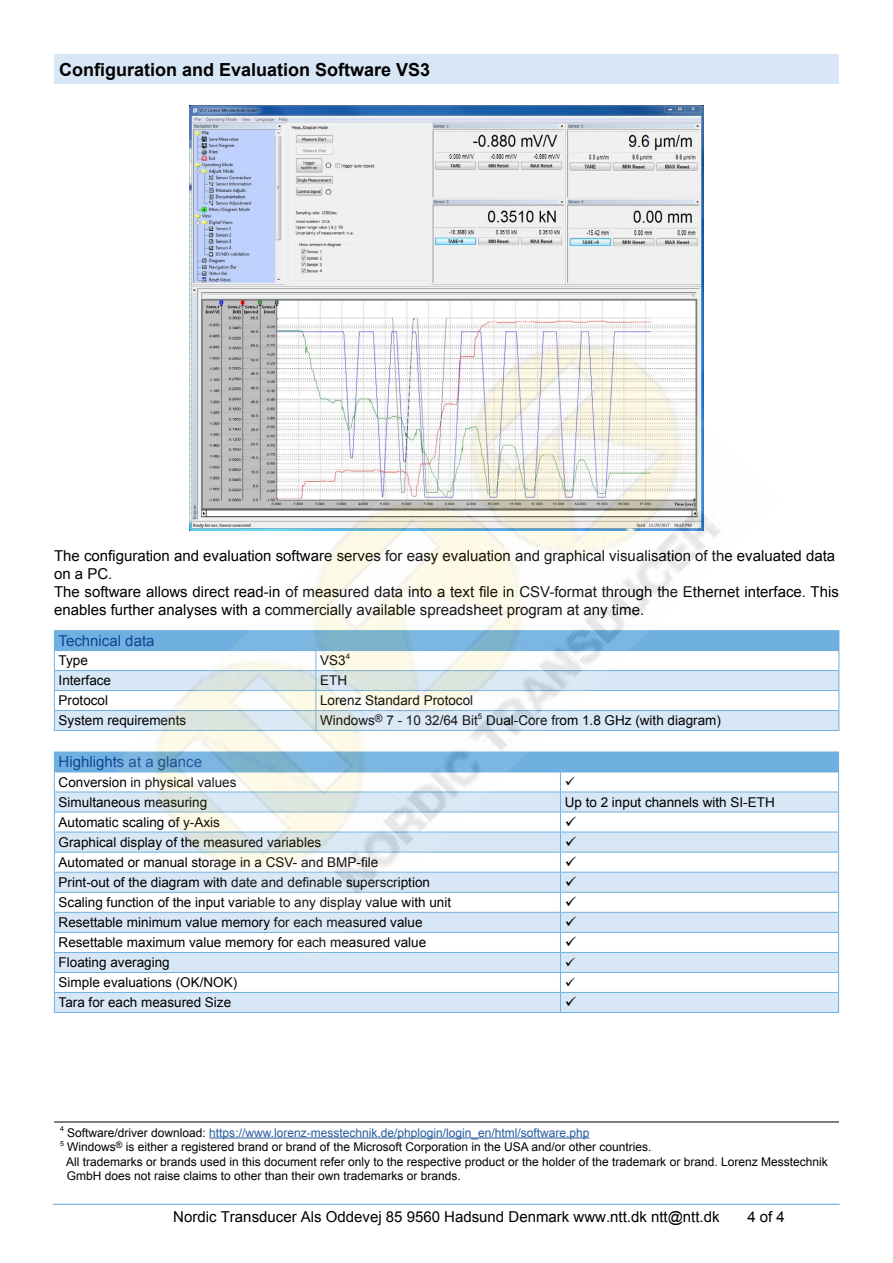
<style>
.page{position:relative;width:893px;height:1263px;background:#fff}
.page>*{position:absolute;margin:0;border:0;box-sizing:border-box;transform-origin:0 0}
.t1{font:700 18px "Arial";color:#000}
.t2{font:15px/18px "Arial";color:#000}
.t3{font:15px "Arial";color:#000}
.t4{font:15px "Arial";color:#104493}
.t5{font:13.5px "Arial";color:#000}
.t6{font:12px/14.4px "Arial";color:#000}
.t7{font:12px "Arial";color:#275b9b}
.t8{font:7.05px "Arial";color:#000}
.s1{color:#000}
</style>
<div class="page">
<hr style="left:53px;top:1204px;width:787px;height:1px;background:#6fb0e0">
<div style="left:54px;top:54px;width:785px;height:30px;background:#d8e7f6"></div>
<img style="left:190px;top:105px;width:513px;height:195px">
<div style="left:54px;top:631px;width:785px;height:20px;background:#6fb0e0"></div>
<svg style="left:55px;top:671px;width:783px;height:59px;fill:#d8e7f6"></svg>
<hr style="left:54px;top:630px;width:262px;height:1px;background:#6fb0e0">
<hr style="left:316px;top:630px;width:523px;height:1px;background:#6fb0e0">
<hr style="left:54px;top:670px;width:262px;height:1px;background:#6fb0e0">
<hr style="left:316px;top:670px;width:523px;height:1px;background:#6fb0e0">
<hr style="left:54px;top:690px;width:262px;height:1px;background:#6fb0e0">
<hr style="left:316px;top:690px;width:523px;height:1px;background:#6fb0e0">
<hr style="left:54px;top:710px;width:262px;height:1px;background:#6fb0e0">
<svg style="left:54px;top:651px;width:1px;height:79px"></svg>
<hr style="left:316px;top:710px;width:523px;height:1px;background:#6fb0e0">
<hr style="left:54px;top:730px;width:262px;height:1px;background:#6fb0e0">
<hr style="left:316px;top:730px;width:523px;height:1px;background:#6fb0e0">
<svg style="left:838px;top:651px;width:1px;height:79px"></svg>
<hr style="left:54px;top:1121px;width:785px;height:1px;background:#000">
<hr style="left:209px;top:1137px;width:381px;height:1px;background:#275b9b">
<div style="left:54px;top:752px;width:785px;height:20px;background:#6fb0e0"></div>
<svg style="left:55px;top:793px;width:783px;height:219px;fill:#d8e7f6"></svg>
<hr style="left:54px;top:772px;width:506px;height:1px;background:#6fb0e0">
<hr style="left:560px;top:772px;width:279px;height:1px;background:#6fb0e0">
<hr style="left:54px;top:792px;width:506px;height:1px;background:#6fb0e0">
<hr style="left:560px;top:792px;width:279px;height:1px;background:#6fb0e0">
<hr style="left:54px;top:811px;width:506px;height:1px;background:#6fb0e0">
<hr style="left:560px;top:811px;width:279px;height:1px;background:#6fb0e0">
<hr style="left:54px;top:832px;width:506px;height:1px;background:#6fb0e0">
<hr style="left:560px;top:832px;width:279px;height:1px;background:#6fb0e0">
<hr style="left:54px;top:852px;width:506px;height:1px;background:#6fb0e0">
<hr style="left:560px;top:852px;width:279px;height:1px;background:#6fb0e0">
<hr style="left:54px;top:872px;width:506px;height:1px;background:#6fb0e0">
<hr style="left:560px;top:872px;width:279px;height:1px;background:#6fb0e0">
<hr style="left:54px;top:892px;width:506px;height:1px;background:#6fb0e0">
<hr style="left:560px;top:892px;width:279px;height:1px;background:#6fb0e0">
<hr style="left:54px;top:912px;width:506px;height:1px;background:#6fb0e0">
<hr style="left:560px;top:912px;width:279px;height:1px;background:#6fb0e0">
<hr style="left:54px;top:932px;width:506px;height:1px;background:#6fb0e0">
<hr style="left:560px;top:932px;width:279px;height:1px;background:#6fb0e0">
<hr style="left:54px;top:952px;width:506px;height:1px;background:#6fb0e0">
<hr style="left:560px;top:952px;width:279px;height:1px;background:#6fb0e0">
<hr style="left:54px;top:972px;width:506px;height:1px;background:#6fb0e0">
<hr style="left:560px;top:972px;width:279px;height:1px;background:#6fb0e0">
<hr style="left:54px;top:992px;width:506px;height:1px;background:#6fb0e0">
<svg style="left:54px;top:772px;width:1px;height:240px"></svg>
<hr style="left:560px;top:992px;width:279px;height:1px;background:#6fb0e0">
<hr style="left:54px;top:1012px;width:506px;height:1px;background:#6fb0e0">
<hr style="left:560px;top:1012px;width:279px;height:1px;background:#6fb0e0">
<svg style="left:838px;top:772px;width:1px;height:240px"></svg>
<img style="left:115px;top:300px;width:663px;height:663px">
<svg style="left:560px;top:772px;width:16px;height:240px"></svg>
<h1 class="t1" style="left:59px;top:57px;width:373px">Configuration and Evaluation Software VS3</h1>
<p class="t2" style="left:54px;top:547px;width:786px">The configuration and evaluation software serves for easy evaluation and graphical visualisation of the evaluated data on a PC.<br>The software allows direct read-in of measured data into a text file in CSV-format through the Ethernet interface. This enables further analyses with a commercially available spreadsheet program at any time.</p>
<p class="t4" style="left:59px;top:631px;width:97px">Technical data</p>
<p class="t5" style="left:59px;top:652px;width:31px">Type</p>
<p class="t5" style="left:320px;top:652px;width:31px">VS3<sup>4</sup></p>
<p class="t5" style="left:59px;top:672px;width:54px">Interface</p>
<p class="t5" style="left:320px;top:672px;width:28px">ETH</p>
<p class="t5" style="left:59px;top:692px;width:51px">Protocol</p>
<p class="t5" style="left:320px;top:692px;width:155px">Lorenz Standard Protocol</p>
<p class="t5" style="left:59px;top:712px;width:129px">System requirements</p>
<p class="t5" style="left:320px;top:712px;width:402px">Windows<sup>®</sup> 7 - 10 32/64 Bit<sup>5</sup> Dual-Core from 1.8 GHz (with diagram)</p>
<p class="t4" style="left:59px;top:752px;width:145px">Highlights at a glance</p>
<p class="t5" style="left:59px;top:773px;width:179px">Conversion in physical values</p>
<p class="t5" style="left:59px;top:793px;width:150px">Simultaneous measuring</p>
<p class="t5" style="left:565px;top:793px;width:212px">Up to 2 input channels with SI-ETH</p>
<p class="t5" style="left:59px;top:813px;width:163px">Automatic scaling of y-Axis</p>
<p class="t5" style="left:59px;top:833px;width:264px">Graphical display of the measured variables</p>
<p class="t5" style="left:59px;top:853px;width:321px">Automated or manual storage in a CSV- and BMP-file</p>
<p class="t5" style="left:59px;top:873px;width:373px">Print-out of the diagram with date and definable superscription</p>
<p class="t5" style="left:59px;top:894px;width:394px">Scaling function of the input variable to any display value with unit</p>
<p class="t5" style="left:59px;top:914px;width:365px">Resettable minimum value memory for each measured value</p>
<p class="t5" style="left:59px;top:934px;width:369px">Resettable maximum value memory for each measured value</p>
<p class="t5" style="left:59px;top:954px;width:113px">Floating averaging</p>
<p class="t5" style="left:59px;top:974px;width:180px">Simple evaluations (OK/NOK)</p>
<p class="t5" style="left:59px;top:994px;width:174px">Tara for each measured Size</p>
<p class="t8" style="left:60px;top:1124px;width:5px">4</p>
<p class="t7" style="left:67px;top:1124px;width:524px"><span class="s1">Software/driver download:</span> https://www.lorenz-messtechnik.de/phplogin/login_en/html/software.php</p>
<p class="t8" style="left:60px;top:1138px;width:5px">5</p>
<p class="t6" style="left:66px;top:1140px;width:763px">Windows<sup>®</sup> is either a registered brand or brand of the Microsoft Corporation in the USA and/or other countries.<br>All trademarks or brands used in this document refer only to the respective product or the holder of the trademark or brand. Lorenz Messtechnik<br>GmbH does not raise claims to other than their own trademarks or brands.</p>
<p class="t3" style="left:173px;top:1207px;width:548px">Nordic Transducer Als Oddevej 85 9560 Hadsund Denmark www.ntt.dk ntt@ntt.dk</p>
<p class="t3" style="left:747px;top:1207px;width:39px">4 of 4</p>
</div>
